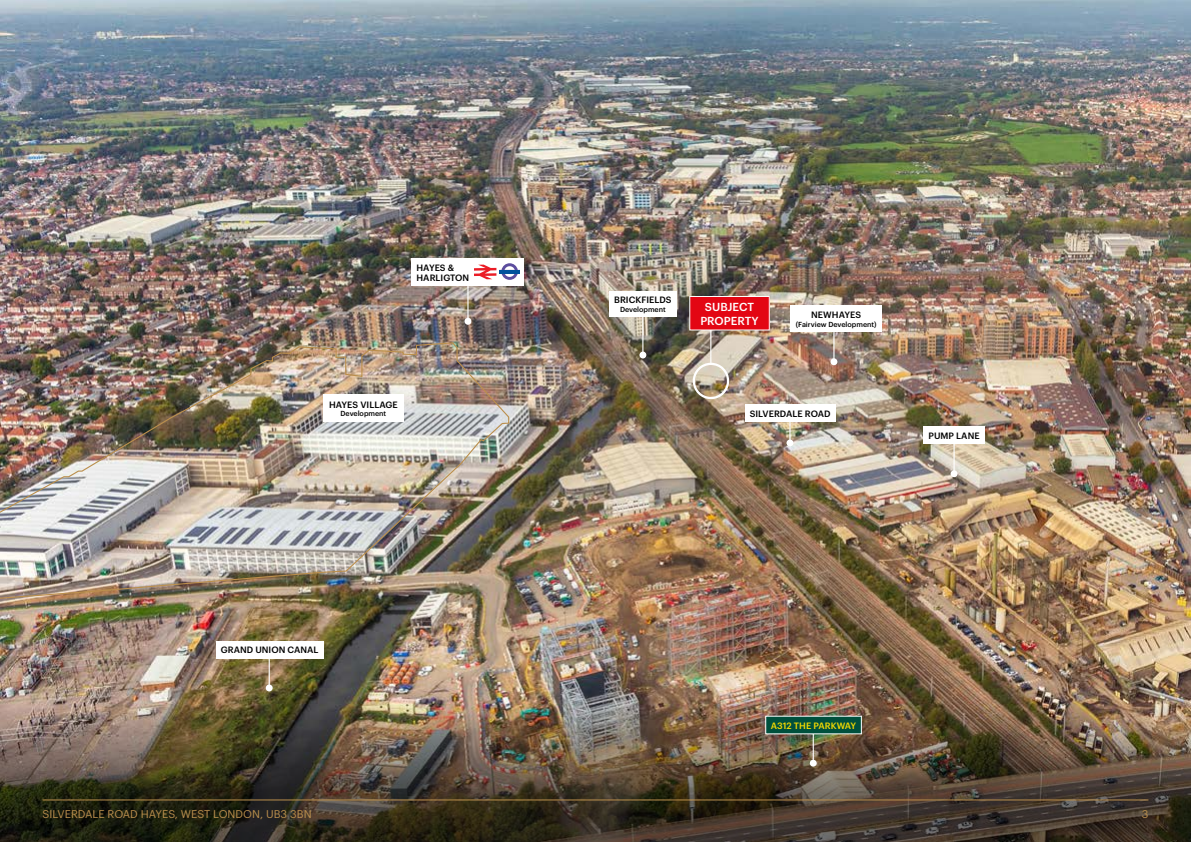
<style>
.page{position:relative;width:1191px;height:842px;background:#fff}
.page>*{position:absolute;margin:0;border:0;box-sizing:border-box;transform-origin:0 0}
.t1{font:500 11.4px/13.7px "Graphik";color:#fff;text-align:center}
.t2{font:11px "Graphik";color:#bb8f4d}
.t3{font:500 9px/10.8px "Graphik";letter-spacing:.005em;color:#000}
.t4{font:500 9px "Graphik";letter-spacing:.005em;color:#f5da00}
.t5{font:500 7.2px "Graphik";color:#000}
</style>
<div class="page">
<img style="left:1px;top:0;width:1190px;height:687px">
<img style="left:0;top:687px;width:1191px;height:155px">
<div style="left:692px;top:363px;width:37px;height:36px;border:2px solid #fff;border-radius:50%"></div>
<hr style="left:710px;top:330px;width:1px;height:33px;background:#fff">
<hr style="left:467px;top:285px;width:1px;height:36px;background:#fff">
<div style="left:464px;top:318px;width:7px;height:7px;background:#fff;border-radius:50%"></div>
<hr style="left:953px;top:444px;width:1px;height:30px;background:#fff">
<div style="left:950px;top:470px;width:7px;height:7px;background:#fff;border-radius:50%"></div>
<hr style="left:833px;top:332px;width:1px;height:30px;background:#fff">
<div style="left:830px;top:358px;width:7px;height:7px;background:#fff;border-radius:50%"></div>
<svg style="left:789px;top:422px;width:1px;height:17px"></svg>
<div style="left:786px;top:439px;width:7px;height:7px;background:#fff;border-radius:50%"></div>
<hr style="left:642px;top:308px;width:1px;height:47px;background:#fff">
<div style="left:639px;top:352px;width:7px;height:6px;background:#fff;border-radius:50%"></div>
<hr style="left:269px;top:658px;width:1px;height:30px;background:#fff">
<div style="left:266px;top:684px;width:7px;height:7px;background:#fff;border-radius:50%"></div>
<hr style="left:812px;top:733px;width:2px;height:30px;background:#fff">
<div style="left:810px;top:760px;width:6px;height:7px;background:#fff;border-radius:50%"></div>
<div style="left:790px;top:306px;width:92px;height:26px;background:#fff"></div>
<img style="left:0;top:342px;width:510px;height:258px">
<div style="left:323px;top:395px;width:80px;height:27px;background:#fff"></div>
<hr style="left:43px;top:799px;width:1105px;height:1px;background:#bb8f4d">
<div style="left:690px;top:296px;width:79px;height:34px;background:#e30613"></div>
<div style="left:689px;top:296px;width:80px;height:34px;border:1px solid #fff"></div>
<div style="left:412px;top:258px;width:112px;height:28px;background:#fff"></div>
<svg style="left:474px;top:263px;width:46px;height:17px"></svg>
<div style="left:923px;top:427px;width:61px;height:17px;background:#fff"></div>
<div style="left:745px;top:404px;width:90px;height:18px;background:#fff"></div>
<div style="left:609px;top:291px;width:67px;height:26px;background:#fff"></div>
<div style="left:216px;top:641px;width:107px;height:17px;background:#fff"></div>
<div style="left:765px;top:716px;width:96px;height:18px;background:#00503d"></div>
<p class="t3" style="left:416px;top:261px;width:54px">HAYES &amp;<br>HARLIGTON</p>
<p class="t3" style="left:329px;top:398px;width:70px">HAYES VILLAGE</p>
<p class="t5" style="left:340px;top:408px;width:47px">Development</p>
<p class="t3" style="left:221px;top:644px;width:99px">GRAND UNION CANAL</p>
<p class="t3" style="left:614px;top:294px;width:59px">BRICKFIELDS</p>
<p class="t5" style="left:620px;top:304px;width:47px">Development</p>
<p class="t1" style="left:700px;top:299px;width:60px">SUBJECT<br>PROPERTY</p>
<p class="t3" style="left:811px;top:309px;width:51px">NEWHAYES</p>
<p class="t5" style="left:795px;top:319px;width:82px">(Fairview Development)</p>
<p class="t3" style="left:749px;top:407px;width:82px">SILVERDALE ROAD</p>
<p class="t3" style="left:928px;top:430px;width:53px">PUMP LANE</p>
<p class="t4" style="left:771px;top:719px;width:87px">A312 THE PARKWAY</p>
<p class="t2" style="left:43px;top:806px;width:271px">SILVERDALE ROAD HAYES, WEST LONDON, UB3 3BN</p>
<p class="t2" style="left:1141px;top:806px;width:8px">3</p>
</div>
